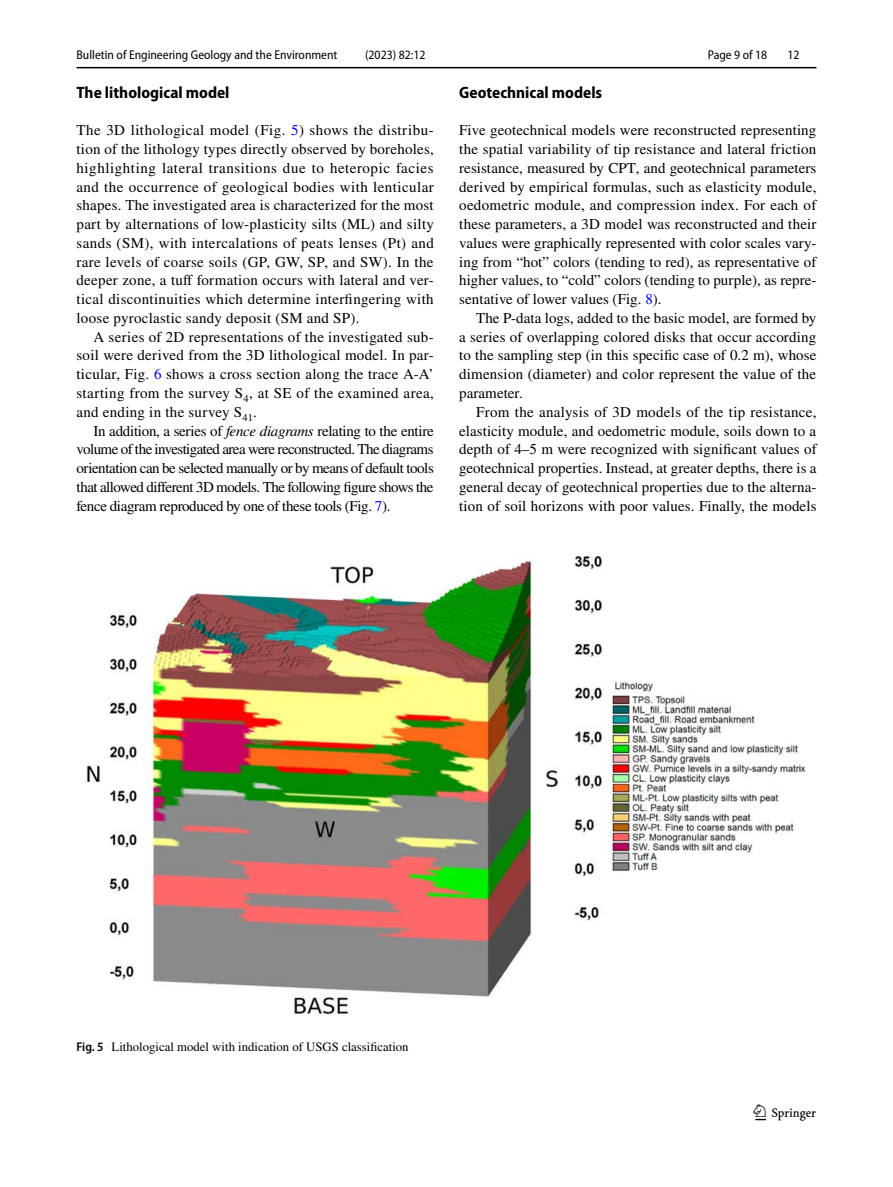
<style>
.page{position:relative;width:893px;height:1187px;background:#fff}
.page>*{position:absolute;margin:0;border:0;box-sizing:border-box;transform-origin:0 0}
.t1{font:22.5px "Springnew Regular 3";color:#000}
.t2{font:700 semi-condensed 16.5px "Myriad Pro";color:#000}
.t3{font:15px/18.8px "STIX";letter-spacing:.01em;color:#000;text-align:justify}
.t4{font:semi-condensed 12.75px "Myriad Pro";color:#000}
.t5{font:12.75px "STIX";color:#000}
.s1{color:#00f}
.s2{font-style:italic}
.s3{font-family:"Myriad Pro";font-weight:600;font-stretch:semi-condensed}
</style>
<div class="page">
<hr style="left:77px;top:67px;width:739px;height:1px;background:#000">
<img style="left:86px;top:555px;width:720px;height:460px">
<p class="t4" style="left:77px;top:48px;width:263px">Bulletin of Engineering Geology and the Environment</p>
<p class="t4" style="left:365px;top:48px;width:62px">(2023) 82:12</p>
<p class="t2" style="left:77px;top:83px;width:155px">The lithological model</p>
<p class="t3" style="left:77px;top:122px;width:359px">The 3D lithological model (Fig. <span class="s1">5</span>) shows the distribu&shy;tion of the lithology types directly observed by boreholes, highlighting lateral transitions due to heteropic facies and the occurrence of geological bodies with lenticular shapes. The investigated area is characterized for the most part by alternations of low-plasticity silts (ML) and silty sands (SM), with intercalations of peats lenses (Pt) and rare levels of coarse soils (GP, GW, SP, and SW). In the deeper zone, a tuff formation occurs with lateral and ver&shy;tical discontinuities which determine interfingering with loose pyroclastic sandy deposit (SM and SP).</p>
<p class="t3" style="left:77px;top:328px;width:359px;text-indent:17px">A series of 2D representations of the investigated sub&shy;soil were derived from the 3D lithological model. In par&shy;ticular, Fig. <span class="s1">6</span> shows a cross section along the trace A-A’ starting from the survey S<sub>4</sub>, at SE of the examined area, and ending in the survey S<sub>41</sub>.</p>
<p class="t3" style="left:77px;top:422px;width:359px;text-indent:17px">In addition, a series of <span class="s2">fence diagrams</span> relating to the entire volume of the investigated area were reconstructed. The diagrams orientation can be selected manually or by means of default tools that allowed different 3D models. The following figure shows the fence diagram reproduced by one of these tools (Fig. <span class="s1">7</span>).</p>
<p class="t4" style="left:708px;top:48px;width:61px">Page 9 of 18</p>
<p class="t4" style="left:787px;top:48px;width:14px">12</p>
<p class="t2" style="left:459px;top:83px;width:144px">Geotechnical models</p>
<p class="t3" style="left:459px;top:122px;width:359px">Five geotechnical models were reconstructed representing the spatial variability of tip resistance and lateral friction resistance, measured by CPT, and geotechnical parameters derived by empirical formulas, such as elasticity module, oedometric module, and compression index. For each of these parameters, a 3D model was reconstructed and their values were graphically represented with color scales vary&shy;ing from “hot” colors (tending to red), as representative of higher values, to “cold” colors (tending to purple), as repre&shy;sentative of lower values (Fig. <span class="s1">8</span>).</p>
<p class="t3" style="left:459px;top:309px;width:359px;text-indent:17px">The P-data logs, added to the basic model, are formed by a series of overlapping colored disks that occur according to the sampling step (in this specific case of 0.2 m), whose dimension (diameter) and color represent the value of the parameter.</p>
<p class="t3" style="left:459px;top:403px;width:359px;text-indent:17px">From the analysis of 3D models of the tip resistance, elasticity module, and oedometric module, soils down to a depth of 4–5 m were recognized with significant values of geotechnical properties. Instead, at greater depths, there is a general decay of geotechnical properties due to the alterna&shy;tion of soil horizons with poor values. Finally, the models</p>
<p class="t5" style="left:77px;top:1037px;width:334px"><span class="s3">Fig. 5</span> Lithological model with indication of USGS classification</p>
<h1 class="t1" style="left:755px;top:1104px;width:62px">1 3</h1>
</div>
